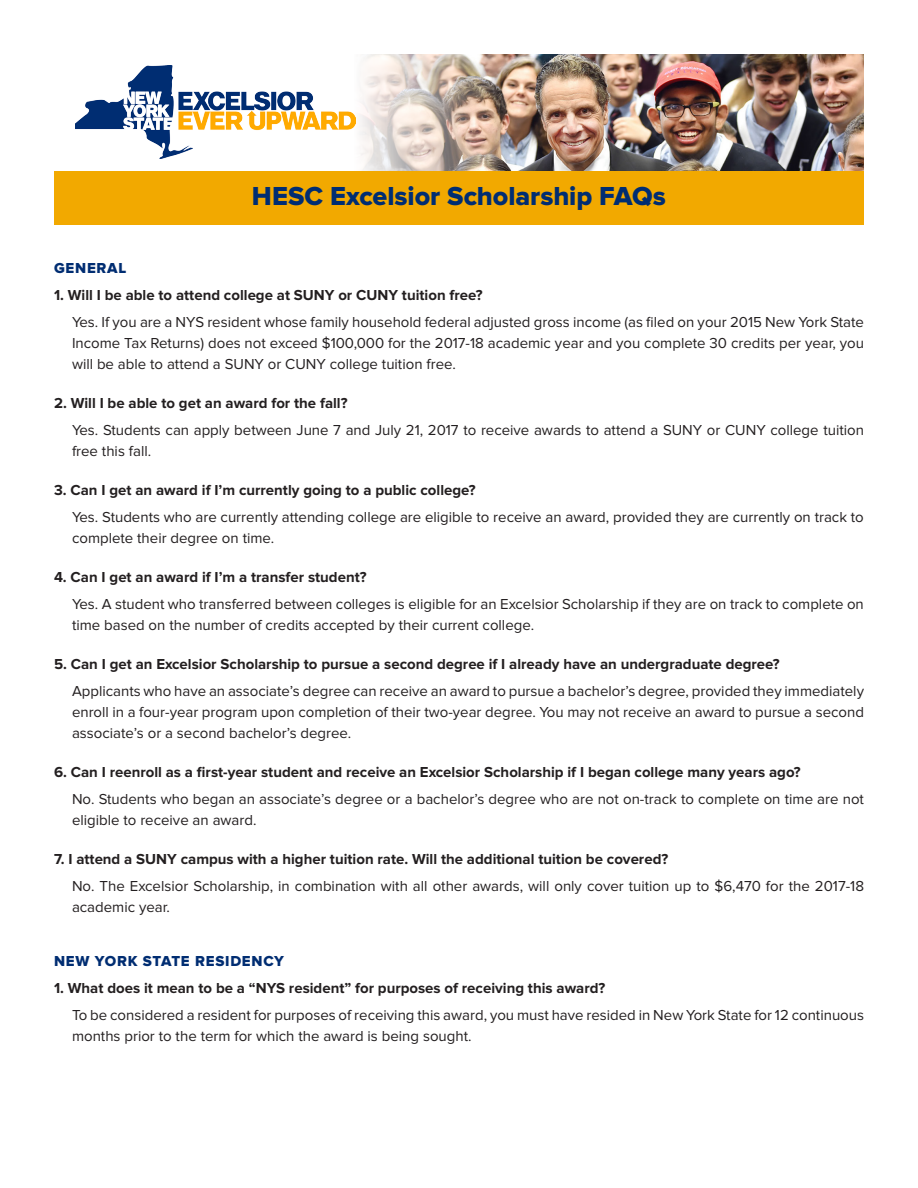
<style>
.page{position:relative;width:918px;height:1188px;background:#fff}
.page>*{position:absolute;margin:0;border:0;box-sizing:border-box;transform-origin:0 0}
.t1{font:27px "Proxima Nova Extrabld";letter-spacing:-.005em;color:#002d72}
.t2{font:15px/21px "Proxima Nova";color:#231f20}
.t3{font:700 15px "Proxima Nova";color:#231f20}
.t4{font:15px "Proxima Nova Extrabld";letter-spacing:.05em;color:#002d72}
</style>
<div class="page">
<div style="left:54px;top:171px;width:810px;height:54px;background:#f2a900"></div>
<img style="left:508px;top:54px;width:356px;height:116px">
<img style="left:360px;top:54px;width:148px;height:117px">
<img style="left:76px;top:66px;width:280px;height:93px">
<p class="t1" style="left:252px;top:184px;width:416px">HESC Excelsior Scholarship FAQs</p>
<p class="t4" style="left:54px;top:261px;width:74px">GENERAL</p>
<p class="t3" style="left:54px;top:286px;width:430px">1. Will I be able to attend college at SUNY or CUNY tuition free?</p>
<p class="t2" style="left:72px;top:312px;width:794px;text-align:justify">Yes. If you are a NYS resident whose family household federal adjusted gross income (as filed on your 2015 New York State Income Tax Returns) does not exceed $100,000 for the 2017-18 academic year and you complete 30 credits per year, you will be able to attend a SUNY or CUNY college tuition free.</p>
<p class="t3" style="left:54px;top:394px;width:295px">2. Will I be able to get an award for the fall?</p>
<p class="t2" style="left:72px;top:420px;width:794px">Yes. Students can apply between June 7 and July 21, 2017 to receive awards to attend a SUNY or CUNY college tuition free this fall.</p>
<p class="t3" style="left:54px;top:481px;width:423px">3. Can I get an award if I’m currently going to a public college?</p>
<p class="t2" style="left:72px;top:507px;width:793px">Yes. Students who are currently attending college are eligible to receive an award, provided they are currently on track to complete their degree on time.</p>
<p class="t3" style="left:54px;top:568px;width:314px">4. Can I get an award if I’m a transfer student?</p>
<p class="t2" style="left:72px;top:594px;width:793px">Yes. A student who transferred between colleges is eligible for an Excelsior Scholarship if they are on track to complete on time based on the number of credits accepted by their current college.</p>
<p class="t3" style="left:54px;top:655px;width:727px">5. Can I get an Excelsior Scholarship to pursue a second degree if I already have an undergraduate degree?</p>
<p class="t2" style="left:72px;top:681px;width:794px;text-align:justify">Applicants who have an associate’s degree can receive an award to pursue a bachelor’s degree, provided they immediately enroll in a four-year program upon completion of their two-year degree. You may not receive an award to pursue a second associate’s or a second bachelor’s degree.</p>
<p class="t3" style="left:54px;top:763px;width:748px">6. Can I reenroll as a first-year student and receive an Excelsior Scholarship if I began college many years ago?</p>
<p class="t2" style="left:72px;top:789px;width:794px">No. Students who began an associate’s degree or a bachelor’s degree who are not on-track to complete on time are not eligible to receive an award.</p>
<p class="t3" style="left:54px;top:850px;width:616px">7. I attend a SUNY campus with a higher tuition rate. Will the additional tuition be covered?</p>
<p class="t2" style="left:72px;top:876px;width:794px">No. The Excelsior Scholarship, in combination with all other awards, will only cover tuition up to $6,470 for the 2017-18 academic year.</p>
<p class="t4" style="left:54px;top:954px;width:231px">NEW YORK STATE RESIDENCY</p>
<p class="t3" style="left:54px;top:979px;width:553px">1. What does it mean to be a “NYS resident” for purposes of receiving this award?</p>
<p class="t2" style="left:72px;top:1005px;width:794px">To be considered a resident for purposes of receiving this award, you must have resided in New York State for 12 continuous months prior to the term for which the award is being sought.</p>
</div>
